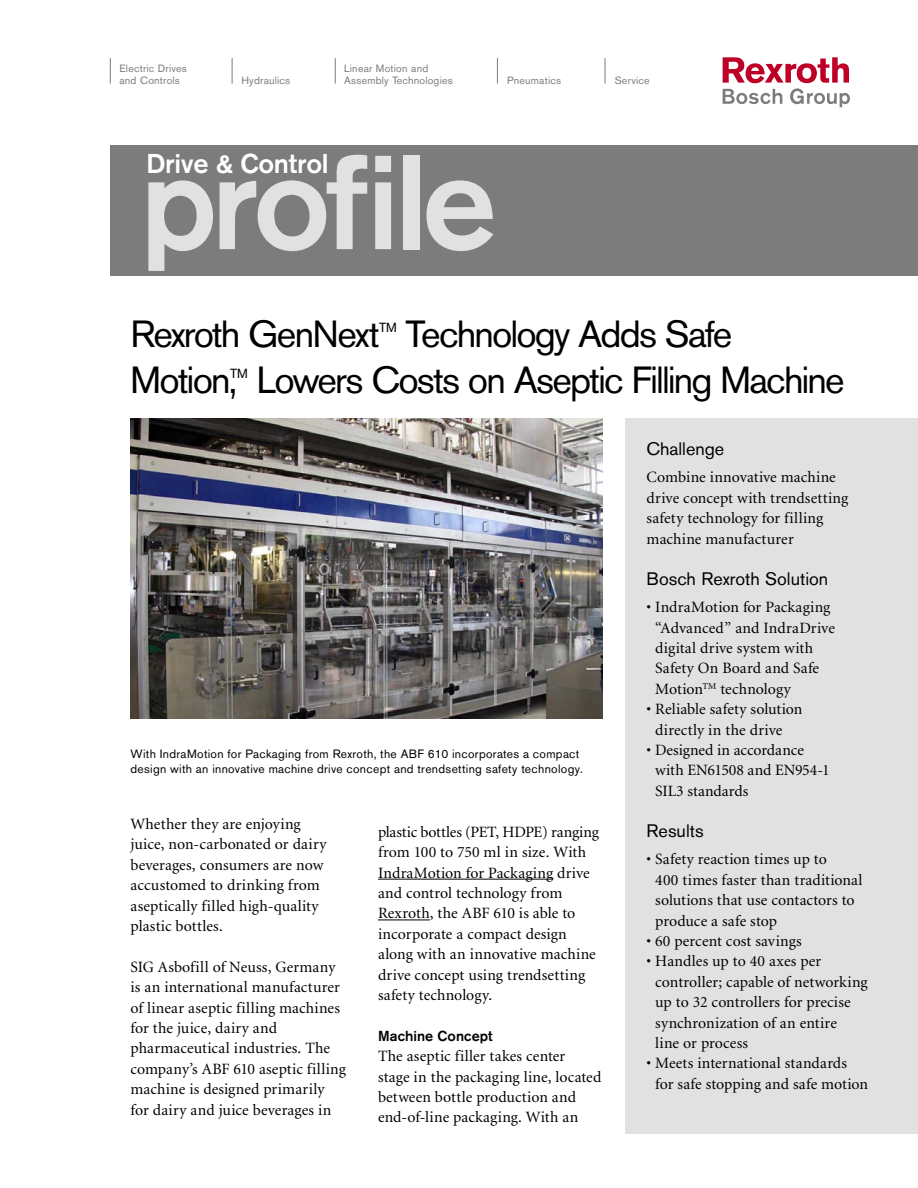
<style>
.page{position:relative;width:918px;height:1188px;background:#fff}
.page>*{position:absolute;margin:0;border:0;box-sizing:border-box;transform-origin:0 0}
.t1{font:500 133.5px "Akzidenz Grotesk BQ";letter-spacing:-.04em;color:#e1e1e1}
.H1{font:37.5px "Akzidenz Grotesk BQ";letter-spacing:-.05em;color:#000}
.t2{font:500 27px "Akzidenz Grotesk BQ";letter-spacing:-.015em;color:#fff}
.Sidebar_head{font:18px "Akzidenz Grotesk BQ";color:#000}
.Body_Copy{font:15.75px/20.4px "Minion";letter-spacing:.005em;color:#000}
.BL_bulleted_list{font:15.75px/20.4px "Minion";letter-spacing:.005em;color:#000}
.BL_bulleted_list__last_item{font:15.75px/20.4px "Minion";color:#000}
.SH1{font:500 14.4px "Akzidenz Grotesk BQ";letter-spacing:.005em;color:#000}
.H1-2{font:13.05px "Akzidenz Grotesk BQ";color:#000}
.Caption_Text{font:12px/15px "Akzidenz Grotesk BQ";letter-spacing:.025em;color:#000}
.I__Division_REGULAR{font:10.5px/11.2px "Akzidenz Grotesk BQ";letter-spacing:.02em;color:#7c7c7c}
</style>
<div class="page">
<hr style="left:378px;top:879px;width:175px;height:1px;background:#000">
<hr style="left:378px;top:920px;width:52px;height:1px;background:#000">
<svg style="left:110px;top:58px;width:1px;height:26px"></svg>
<svg style="left:232px;top:58px;width:1px;height:26px"></svg>
<svg style="left:335px;top:58px;width:1px;height:26px"></svg>
<svg style="left:497px;top:58px;width:1px;height:26px"></svg>
<svg style="left:605px;top:58px;width:1px;height:26px"></svg>
<svg style="left:723px;top:57px;width:127px;height:50px"></svg>
<div style="left:110px;top:146px;width:808px;height:130px;background:#7c7c7c"></div>
<div style="left:625px;top:418px;width:293px;height:716px;background:#e1e1e1"></div>
<img style="left:130px;top:418px;width:473px;height:300px">
<p class="I__Division_REGULAR" style="left:119px;top:63px;width:69px">Electric Drives and Controls</p>
<p class="I__Division_REGULAR" style="left:241px;top:74px;width:50px">Hydraulics</p>
<p class="I__Division_REGULAR" style="left:344px;top:63px;width:110px">Linear Motion and<br>Assembly Technologies</p>
<p class="I__Division_REGULAR" style="left:507px;top:74px;width:55px">Pneumatics</p>
<p class="I__Division_REGULAR" style="left:615px;top:74px;width:36px">Service</p>
<p class="t2" style="left:147px;top:147px;width:183px">Drive &amp; Control</p>
<p class="t1" style="left:140px;top:121px;width:359px">profile</p>
<p class="H1" style="left:130px;top:312px;width:251px">Rexroth GenNext</p>
<p class="H1-2" style="left:379px;top:320px;width:19px">TM</p>
<p class="H1" style="left:406px;top:312px;width:328px">Technology Adds Safe</p>
<p class="H1" style="left:130px;top:358px;width:109px">Motion,</p>
<p class="H1-2" style="left:230px;top:366px;width:19px">TM</p>
<p class="H1" style="left:257px;top:358px;width:590px">Lowers Costs on Aseptic Filling Machine</p>
<p class="Caption_Text" style="left:130px;top:746px;width:454px">With IndraMotion for Packaging from Rexroth, the ABF 610 incorporates a compact design with an innovative machine drive concept and trendsetting safety technology.</p>
<p class="Body_Copy" style="left:130px;top:814px;width:198px">Whether they are enjoying juice, non-carbonated or dairy beverages, consumers are now accustomed to drinking from aseptically filled high-quality plastic bottles.</p>
<p class="Body_Copy" style="left:130px;top:957px;width:217px">SIG Asbofill of Neuss, Germany is an international manufacturer of linear aseptic filling machines for the juice, dairy and pharmaceutical industries. The company’s ABF 610 aseptic filling machine is designed primarily for dairy and juice beverages in</p>
<p class="Body_Copy" style="left:378px;top:822px;width:222px">plastic bottles (PET, HDPE) ranging from 100 to 750 ml in size. With<br>IndraMotion for Packaging drive and control technology from<br>Rexroth, the ABF 610 is able to incorporate a compact design along with an innovative machine drive concept using trendsetting safety technology.</p>
<p class="SH1" style="left:378px;top:1027px;width:116px">Machine Concept</p>
<p class="Body_Copy" style="left:378px;top:1046px;width:225px">The aseptic filler takes center<br>stage in the packaging line, located between bottle production and end-of-line packaging. With an</p>
<p class="Sidebar_head" style="left:647px;top:438px;width:79px">Challenge</p>
<p class="Body_Copy" style="left:647px;top:468px;width:203px">Combine innovative machine drive concept with trendsetting safety technology for filling machine manufacturer</p>
<p class="Sidebar_head" style="left:647px;top:568px;width:183px">Bosch Rexroth Solution</p>
<p class="BL_bulleted_list" style="left:655px;top:597px;width:181px;text-indent:-9px">• IndraMotion for Packaging “Advanced” and IndraDrive digital drive system with<br>Safety On Board and Safe<br>Motion<sup>TM</sup> technology</p>
<p class="BL_bulleted_list" style="left:655px;top:699px;width:149px;text-indent:-9px">• Reliable safety solution directly in the drive</p>
<p class="BL_bulleted_list__last_item" style="left:655px;top:740px;width:176px;text-indent:-9px">• Designed in accordance with EN61508 and EN954-1<br>SIL3 standards</p>
<p class="Sidebar_head" style="left:647px;top:820px;width:59px">Results</p>
<p class="BL_bulleted_list" style="left:655px;top:850px;width:209px;text-indent:-9px">• Safety reaction times up to<br>400 times faster than traditional solutions that use contactors to produce a safe stop</p>
<p class="BL_bulleted_list" style="left:647px;top:931px;width:157px">• 60 percent cost savings</p>
<p class="BL_bulleted_list" style="left:655px;top:952px;width:214px;text-indent:-9px">• Handles up to 40 axes per controller; capable of networking up to 32 controllers for precise synchronization of an entire<br>line or process</p>
<p class="BL_bulleted_list" style="left:655px;top:1054px;width:214px;text-indent:-9px">• Meets international standards for safe stopping and safe motion</p>
</div>
